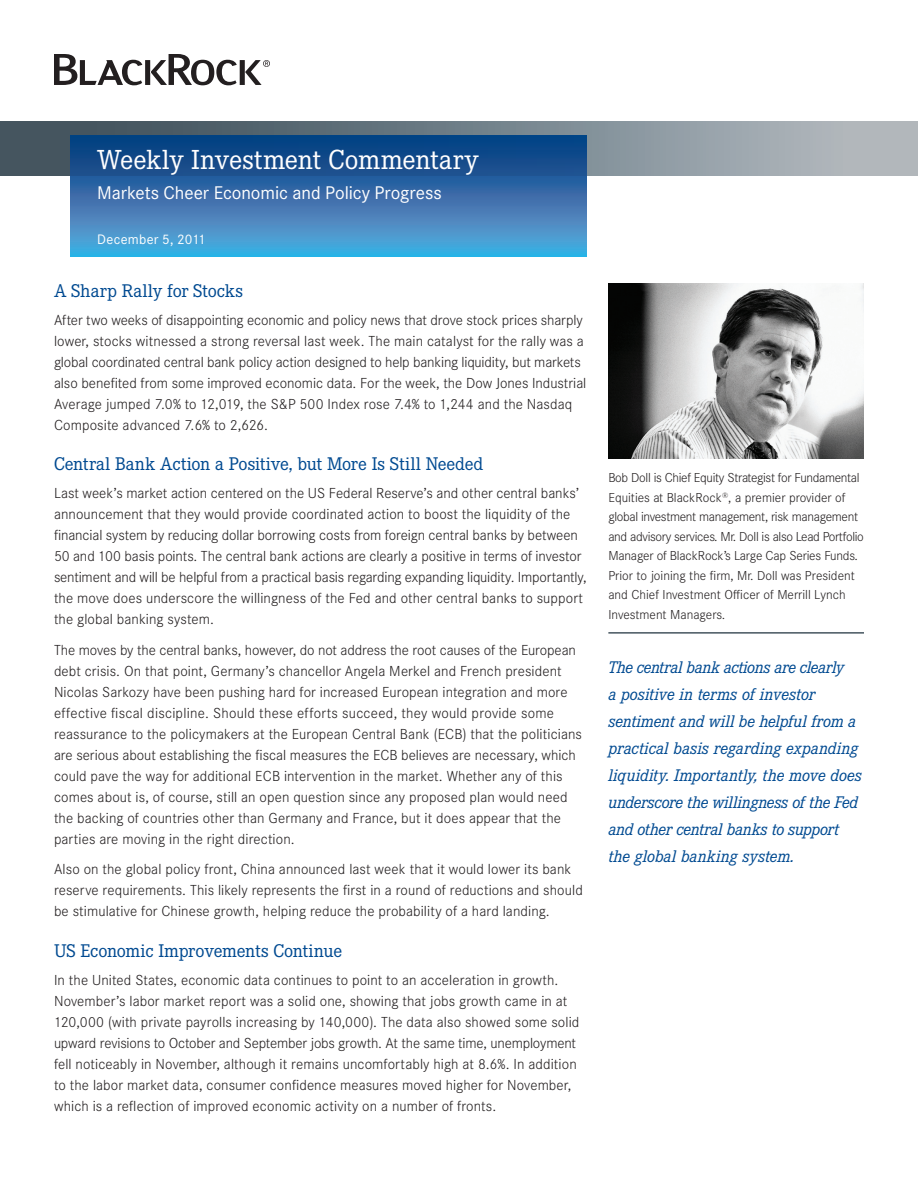
<style>
.page{position:relative;width:918px;height:1188px;background:#fff}
.page>*{position:absolute;margin:0;border:0;box-sizing:border-box;transform-origin:0 0}
.headline_-_18_24{font:27px "Corporate E";letter-spacing:-.01em;color:#fff}
.subhead_1_-_12_16{font:18px "Corporate E";letter-spacing:-.01em;color:#014a91}
.t1{font:18px "Corporate S";letter-spacing:-.005em;color:#fff}
.Quote_F_L-_11_18{font:italic 16.5px/27px "Corporate E";letter-spacing:-.015em;color:#014a91}
.body_txt_-_9_5_14{font:300 14.25px/21px "Corporate S";letter-spacing:.005em;color:#231f20}
.date_in_solutions_bo{font:13.5px "Corporate S";letter-spacing:.02em;color:#fff}
.bio_txt_-_8_5_13{font:300 12.75px/19.5px "Corporate S";letter-spacing:-.015em;color:#231f20}
</style>
<div class="page">
<hr style="left:608px;top:632px;width:256px;height:2px;background:#45555f">
<img style="left:608px;top:284px;width:255px;height:175px">
<svg style="left:0;top:122px;width:918px;height:54px;background:#838f97"></svg>
<svg style="left:70px;top:135px;width:517px;height:121px;background:#2f6fab"></svg>
<svg style="left:54px;top:54px;width:216px;height:31px"></svg>
<p class="headline_-_18_24" style="left:97px;top:144px;width:383px">Weekly Investment Commentary</p>
<p class="t1" style="left:97px;top:182px;width:346px">Markets Cheer Economic and Policy Progress</p>
<p class="date_in_solutions_bo" style="left:97px;top:231px;width:110px">December 5, 2011</p>
<p class="subhead_1_-_12_16" style="left:54px;top:280px;width:190px">A Sharp Rally for Stocks</p>
<p class="body_txt_-_9_5_14" style="left:54px;top:309px;width:534px">After two weeks of disappointing economic and policy news that drove stock prices sharply lower, stocks witnessed a strong reversal last week. The main catalyst for the rally was a global coordinated central bank policy action designed to help banking liquidity, but markets also benefited from some improved economic data. For the week, the Dow Jones Industrial Average jumped 7.0% to 12,019, the S&amp;P 500 Index rose 7.4% to 1,244 and the Nasdaq Composite advanced 7.6% to 2,626.</p>
<p class="subhead_1_-_12_16" style="left:54px;top:454px;width:431px">Central Bank Action a Positive, but More Is Still Needed</p>
<p class="body_txt_-_9_5_14" style="left:54px;top:483px;width:534px">Last week’s market action centered on the US Federal Reserve’s and other central banks’ announcement that they would provide coordinated action to boost the liquidity of the financial system by reducing dollar borrowing costs from foreign central banks by between 50 and 100 basis points. The central bank actions are clearly a positive in terms of investor sentiment and will be helpful from a practical basis regarding expanding liquidity. Importantly, the move does underscore the willingness of the Fed and other central banks to support the global banking system.</p>
<p class="body_txt_-_9_5_14" style="left:54px;top:639px;width:529px">The moves by the central banks, however, do not address the root causes of the European debt crisis. On that point, Germany’s chancellor Angela Merkel and French president Nicolas Sarkozy have been pushing hard for increased European integration and more effective fiscal discipline. Should these efforts succeed, they would provide some reassurance to the policymakers at the European Central Bank (ECB) that the politicians are serious about establishing the fiscal measures the ECB believes are necessary, which could pave the way for additional ECB intervention in the market. Whether any of this comes about is, of course, still an open question since any proposed plan would need the backing of countries other than Germany and France, but it does appear that the parties are moving in the right direction.</p>
<p class="body_txt_-_9_5_14" style="left:54px;top:859px;width:530px">Also on the global policy front, China announced last week that it would lower its bank reserve requirements. This likely represents the first in a round of reductions and should be stimulative for Chinese growth, helping reduce the probability of a hard landing.</p>
<p class="subhead_1_-_12_16" style="left:54px;top:940px;width:290px">US Economic Improvements Continue</p>
<p class="body_txt_-_9_5_14" style="left:54px;top:969px;width:527px">In the United States, economic data continues to point to an acceleration in growth.<br>November’s labor market report was a solid one, showing that jobs growth came in at 120,000 (with private payrolls increasing by 140,000). The data also showed some solid upward revisions to October and September jobs growth. At the same time, unemployment fell noticeably in November, although it remains uncomfortably high at 8.6%. In addition to the labor market data, consumer confidence measures moved higher for November, which is a reflection of improved economic activity on a number of fronts.</p>
<p class="bio_txt_-_8_5_13" style="left:608px;top:468px;width:257px">Bob Doll is Chief Equity Strategist for Fundamental Equities at BlackRock<sup>®</sup>, a premier provider of global investment management, risk management and advisory services. Mr. Doll is also Lead Portfolio Manager of BlackRock’s Large Cap Series Funds.<br>Prior to joining the firm, Mr. Doll was President and Chief Investment Officer of Merrill Lynch Investment Managers.</p>
<p class="Quote_F_L-_11_18" style="left:608px;top:654px;width:255px">The central bank actions are clearly<br>a positive in terms of investor sentiment and will be helpful from a practical basis regarding expanding liquidity. Importantly, the move does underscore the willingness of the Fed and other central banks to support the global banking system.</p>
</div>
